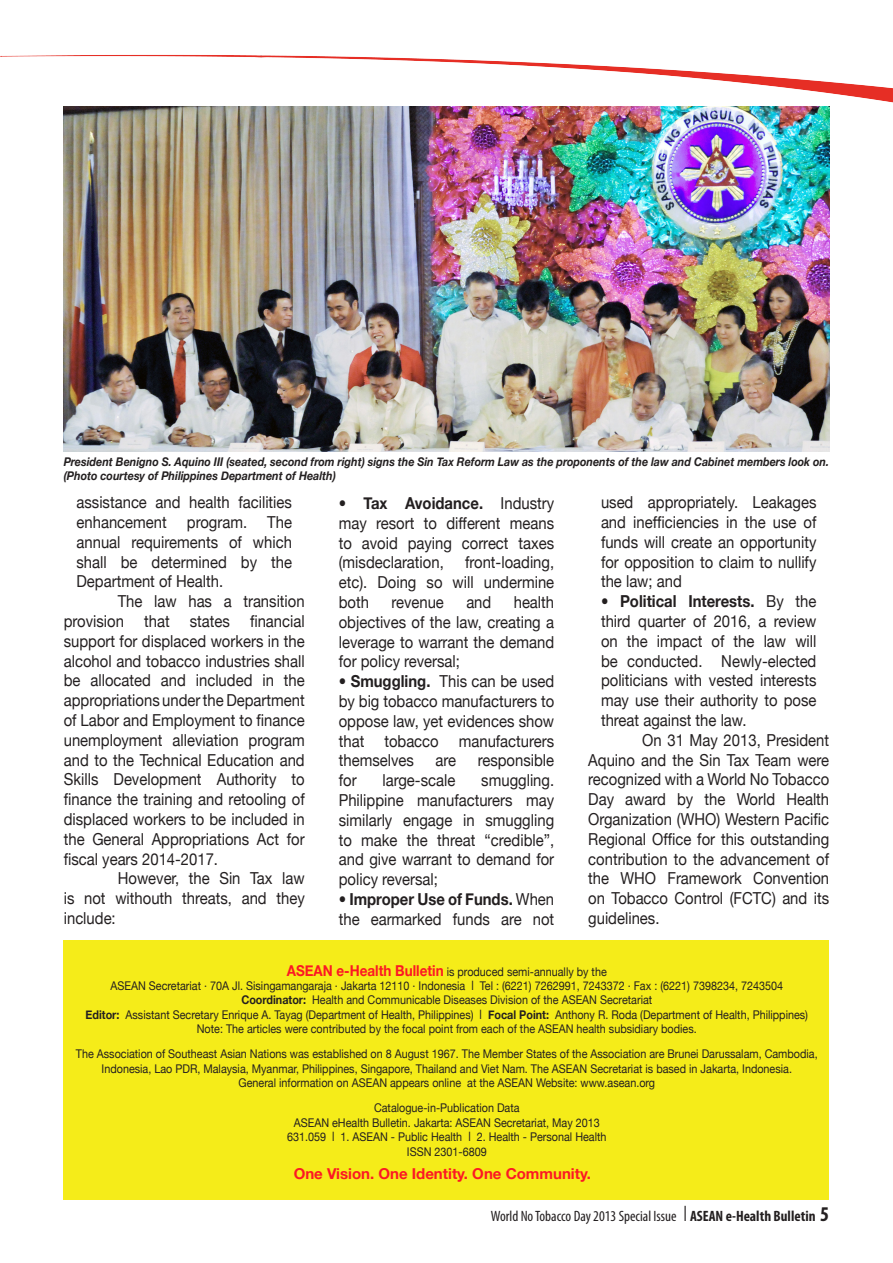
<style>
.page{position:relative;width:893px;height:1263px;background:#fff}
.page>*{position:absolute;margin:0;border:0;box-sizing:border-box;transform-origin:0 0}
.t1{font:16.5px/19.8px "Helvetica Neue";color:#231f20;text-align:justify;scale:.9 1}
.t2{font:condensed 15px "Myriad Pro";color:#231f20}
.t3{font:700 15px "Helvetica Neue";color:#fc1824}
.t4{font:12px "Helvetica Neue";color:#231f20;scale:.9 1}
.t5{font:italic 700 12px/14.4px "Helvetica Neue";color:#231f20;scale:.9 1}
.s1{font-weight:700}
.s2{font-weight:700;font-size:15px;color:#fc1824}
.s3{font-size:18px}
.s4{font-size:22.5px}
.s5{font-weight:700;font-size:21px}
</style>
<div class="page">
<img style="left:0;top:54px;width:893px;height:49px">
<div style="left:64px;top:940px;width:765px;height:259px;background:#f5ec19"></div>
<img style="left:64px;top:106px;width:765px;height:346px">
<p class="t5" style="left:64px;top:454px;width:852px">President Benigno S. Aquino III (seated, second from right) signs the Sin Tax Reform Law as the proponents of the law and Cabinet members look on. (Photo courtesy of Philippines Department of Health)</p>
<p class="t1" style="left:77px;top:492px;width:241px">assistance and health facilities enhancement program. The annual requirements of which shall be determined by the Department of Health.</p>
<p class="t1" style="left:64px;top:591px;width:269px;text-indent:54px">The law has a transition provision that states financial support for displaced workers in the alcohol and tobacco industries shall be allocated and included in the appropriations under the Department of Labor and Employment to finance unemployment alleviation program and to the Technical Education and Skills Development Authority to finance the training and retooling of displaced workers to be included in the General Appropriations Act for fiscal years 2014-2017.</p>
<p class="t1" style="left:64px;top:868px;width:269px;text-indent:54px">However, the Sin Tax law is not withouth threats, and they include:</p>
<p class="t1" style="left:601px;top:492px;width:241px">used appropriately. Leakages and inefficiencies in the use of funds will create an opportunity for opposition to claim to nullify the law; and</p>
<p class="t1" style="left:601px;top:591px;width:241px">• <span class="s1">Political Interests.</span> By the third quarter of 2016, a review on the impact of the law will be conducted. Newly-elected politicians with vested interests may use their authority to pose threat against the law.</p>
<p class="t1" style="left:588px;top:730px;width:269px;text-indent:54px">On 31 May 2013, President Aquino and the Sin Tax Team were recognized with a World No Tobacco Day award by the World Health Organization (WHO) Western Pacific Regional Office for this outstanding contribution to the advancement of the WHO Framework Convention on Tobacco Control (FCTC) and its guidelines.</p>
<p class="t4" style="left:287px;top:964px;width:357px"><span class="s2">ASEAN e-Health Bulletin</span> is produced semi-annually by the</p>
<p class="t4" style="left:111px;top:978px;width:749px">ASEAN Secretariat · 70A Jl. Sisingamangaraja · Jakarta 12110 · Indonesia <span class="s3">ı</span> Tel : (6221) 7262991, 7243372 · Fax : (6221) 7398234, 7243504</p>
<p class="t4" style="left:241px;top:993px;width:458px"><span class="s1">Coordinator:</span> Health and Communicable Diseases Division of the ASEAN Secretariat</p>
<p class="t4" style="left:86px;top:1007px;width:804px"><span class="s1">Editor:</span> Assistant Secretary Enrique A. Tayag (Department of Health, Philippines) <span class="s3">ı</span> <span class="s1">Focal Point:</span> Anthony R. Roda (Department of Health, Philippines)</p>
<p class="t4" style="left:197px;top:1022px;width:557px">Note: The articles were contributed by the focal point from each of the ASEAN health subsidiary bodies.</p>
<p class="t4" style="left:76px;top:1047px;width:826px">The Association of Southeast Asian Nations was established on 8 August 1967. The Member States of the Association are Brunei Darussalam, Cambodia,</p>
<p class="t4" style="left:102px;top:1061px;width:769px">Indonesia, Lao PDR, Malaysia, Myanmar, Philippines, Singapore, Thailand and Viet Nam. The ASEAN Secretariat is based in Jakarta, Indonesia.</p>
<p class="t4" style="left:239px;top:1076px;width:464px">General information on ASEAN appears online at the ASEAN Website: www.asean.org</p>
<p class="t4" style="left:374px;top:1101px;width:163px">Catalogue-in-Publication Data</p>
<p class="t4" style="left:294px;top:1115px;width:342px">ASEAN eHealth Bulletin. Jakarta: ASEAN Secretariat, May 2013</p>
<p class="t4" style="left:287px;top:1130px;width:356px">631.059 <span class="s3">ı</span> 1. ASEAN - Public Health <span class="s3">ı</span> 2. Health - Personal Health</p>
<p class="t4" style="left:407px;top:1144px;width:90px">ISSN 2301-6809</p>
<p class="t3" style="left:294px;top:1164px;width:299px">One Vision. One Identity. One Community.</p>
<p class="t1" style="left:339px;top:493px;width:241px">• <span class="s1">Tax Avoidance.</span> Industry may resort to different means to avoid paying correct taxes (misdeclaration,</p>
<p class="t1" style="left:339px;top:552px;width:241px;text-indent:126px">front-loading, etc). Doing so will undermine both</p>
<p class="t1" style="left:339px;top:592px;width:241px;text-indent:175px">health objectives of the law, creating a leverage to warrant the demand for policy reversal;</p>
<p class="t1" style="left:339px;top:671px;width:241px">• <span class="s1">Smuggling.</span> This can be used by big tobacco manufacturers to oppose law, yet evidences show that tobacco manufacturers themselves</p>
<p class="t1" style="left:391px;top:592px;width:60px">revenue</p>
<p class="t1" style="left:466px;top:592px;width:29px">and</p>
<p class="t1" style="left:435px;top:750px;width:24px">are</p>
<p class="t1" style="left:478px;top:750px;width:86px">responsible</p>
<p class="t1" style="left:339px;top:770px;width:21px">for</p>
<p class="t1" style="left:383px;top:770px;width:82px">large-scale</p>
<p class="t1" style="left:339px;top:770px;width:241px;text-indent:143px">smuggling.<br>Philippine manufacturers may similarly engage in smuggling to make the threat “credible”, and give warrant to demand for policy reversal;</p>
<p class="t1" style="left:339px;top:889px;width:241px">• <span class="s1">Improper Use of Funds.</span> When the earmarked funds are not</p>
<p class="t2" style="left:491px;top:1207px;width:340px">World No Tobacco Day 2013 Special Issue <span class="s4">I</span> <span class="s1">ASEAN e-Health Bulletin</span> <span class="s5">5</span></p>
</div>
